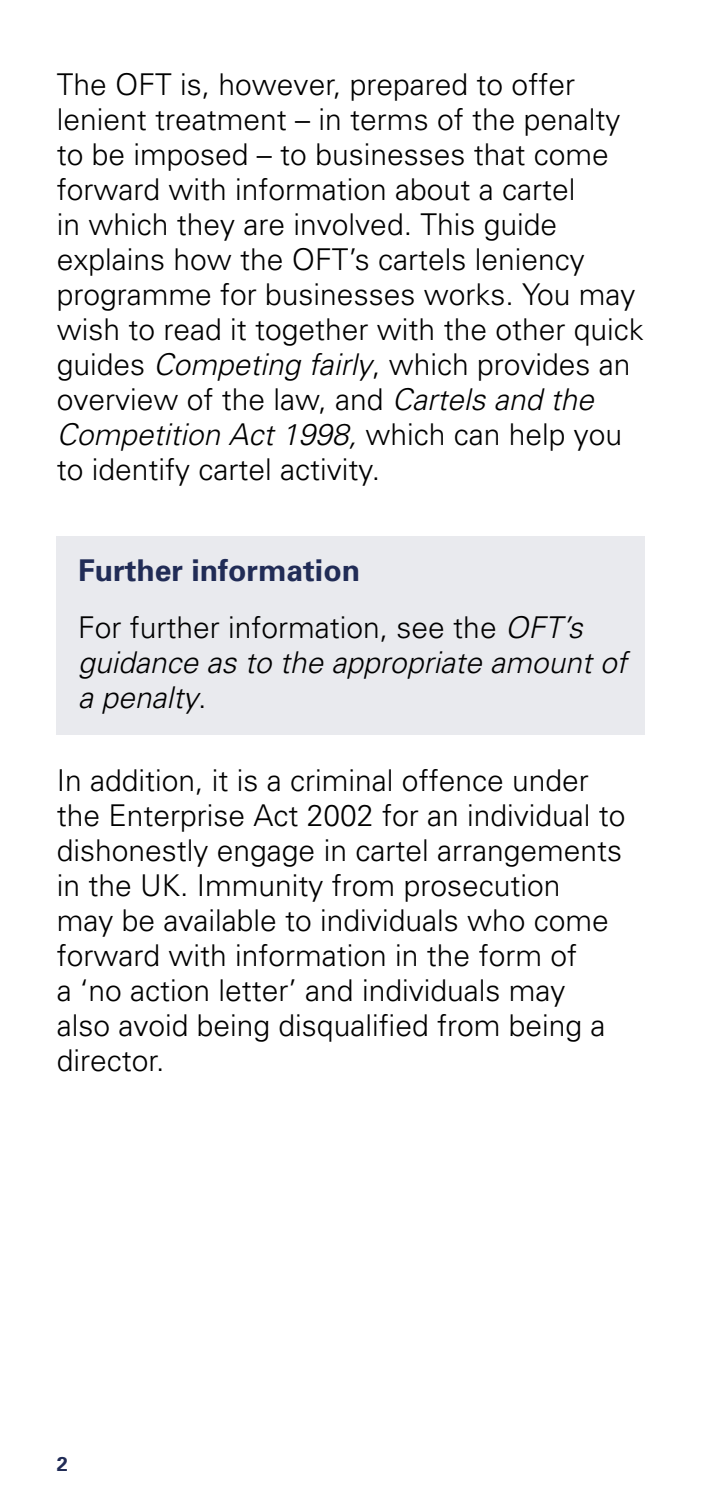
<style>
.page{position:relative;width:702px;height:1489px;background:#fff}
.page>*{position:absolute;margin:0;border:0;box-sizing:border-box;transform-origin:0 0}
.text{font:300 30px/35px "Univers";color:#000}
.t1{font:italic 300 30px/35px "Univers";color:#000}
.t2{font:700 20px "Univers";color:#212c56}
.s1{font-style:italic}
.s2{font-weight:700;color:#212c56}
.s3{font-style:normal}
</style>
<div class="page">
<div style="left:57px;top:536px;width:588px;height:198px;background:#e9eaee"></div>
<p class="text" style="left:57px;top:67px;width:588px">The OFT is, however, prepared to offer lenient treatment – in terms of the penalty to be imposed – to businesses that come forward with information about a cartel<br>in which they are involved. This guide explains how the OFT’s cartels leniency programme for businesses works. You may wish to read it together with the other quick guides <span class="s1">Competing fairly</span>, which provides an overview of the law, and <span class="s1">Cartels and the Competition Act 1998,</span> which can help you to identify cartel activity.</p>
<p class="text" style="left:78px;top:542px;width:506px;line-height:56.2px"><span class="s2">Further information<br></span>For further information, see the <span class="s1">OFT’s</span></p>
<p class="t1" style="left:78px;top:644px;width:550px">guidance as to the appropriate amount of a penalty<span class="s3">.</span></p>
<p class="text" style="left:57px;top:762px;width:570px">In addition, it is a criminal offence under the Enterprise Act 2002 for an individual to dishonestly engage in cartel arrangements in the UK. Immunity from prosecution<br>may be available to individuals who come forward with information in the form of<br>a ‘no action letter’ and individuals may also avoid being disqualified from being a director.</p>
<p class="t2" style="left:57px;top:1451px;width:13px">2</p>
</div>
